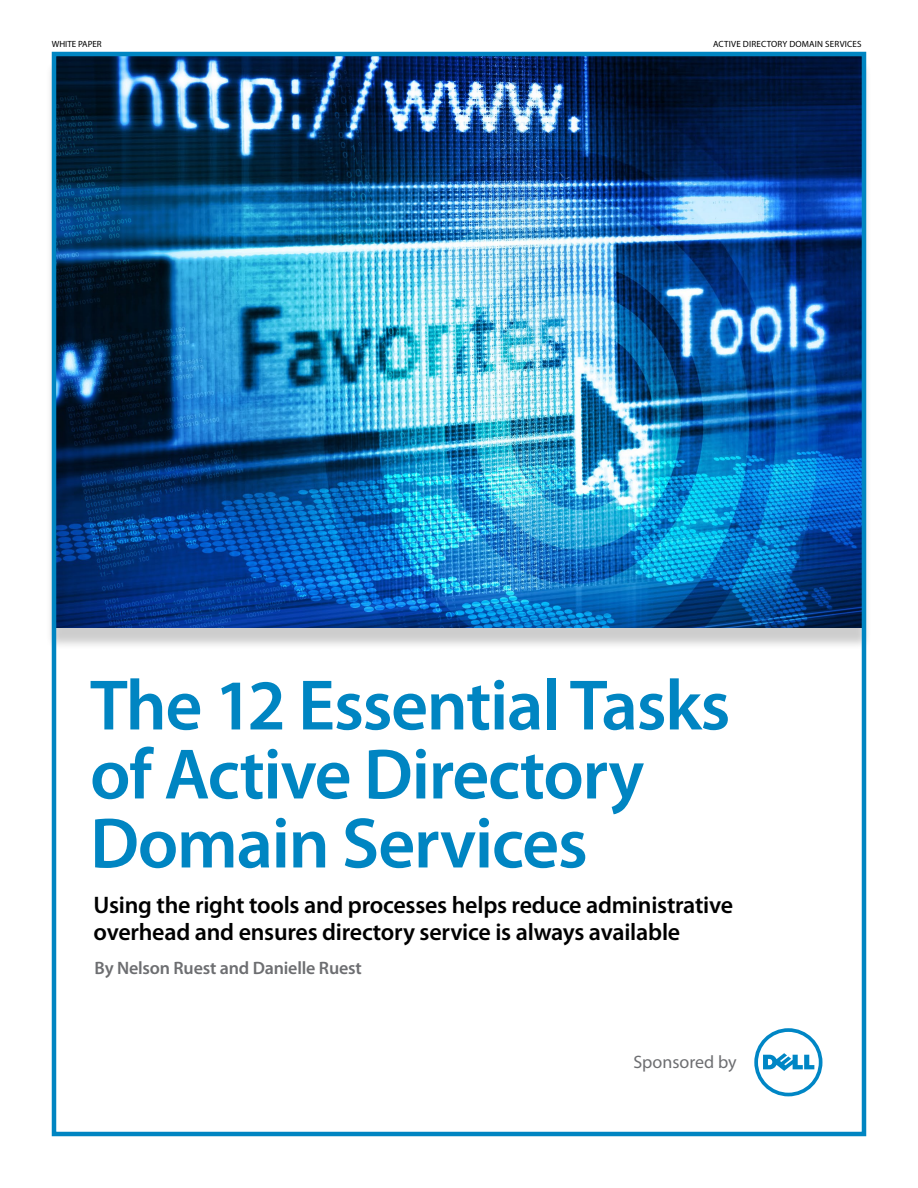
<style>
.page{position:relative;width:918px;height:1188px;background:#fff}
.page>*{position:absolute;margin:0;border:0;box-sizing:border-box;transform-origin:0 0}
.Headline{font:600 72px/69px "Myriad Pro";letter-spacing:-.02em;color:#0085c2}
.Deck{font:600 24px/27px "Myriad Pro";letter-spacing:-.01em;color:#000}
.By_Line{font:600 18px "Myriad Pro";letter-spacing:-.01em;color:#6d6e71}
.By_Line-2{font:18px "Myriad Pro";color:#6d6e71}
.t1{font:9px "Myriad Pro";letter-spacing:.02em;color:#000}
.t2{font:9px "Myriad Pro";color:#000}
</style>
<div class="page">
<div style="left:45px;top:59px;width:828px;height:592px;background:#000;opacity:.2"></div>
<img style="left:57px;top:57px;width:804px;height:571px">
<div style="left:52px;top:52px;width:814px;height:1084px;border:4px solid #0085c2"></div>
<svg style="left:754px;top:1028px;width:68px;height:68px"></svg>
<p class="t2" style="left:52px;top:39px;width:52px">WHITE PAPER</p>
<p class="t1" style="left:713px;top:39px;width:150px">ACTIVE DIRECTORY DOMAIN SERVICES</p>
<p class="Headline" style="left:90px;top:669px;width:642px">The 12 Essential Tasks of Active Directory</p>
<p class="Headline" style="left:90px;top:807px;width:499px">Domain Services</p>
<p class="Deck" style="left:94px;top:891px;width:641px">Using the right tools and processes helps reduce administrative overhead and ensures directory service is always available</p>
<p class="By_Line" style="left:94px;top:956px;width:269px">By Nelson Ruest and Danielle Ruest</p>
<p class="By_Line-2" style="left:633px;top:1051px;width:105px">Sponsored by</p>
</div>
